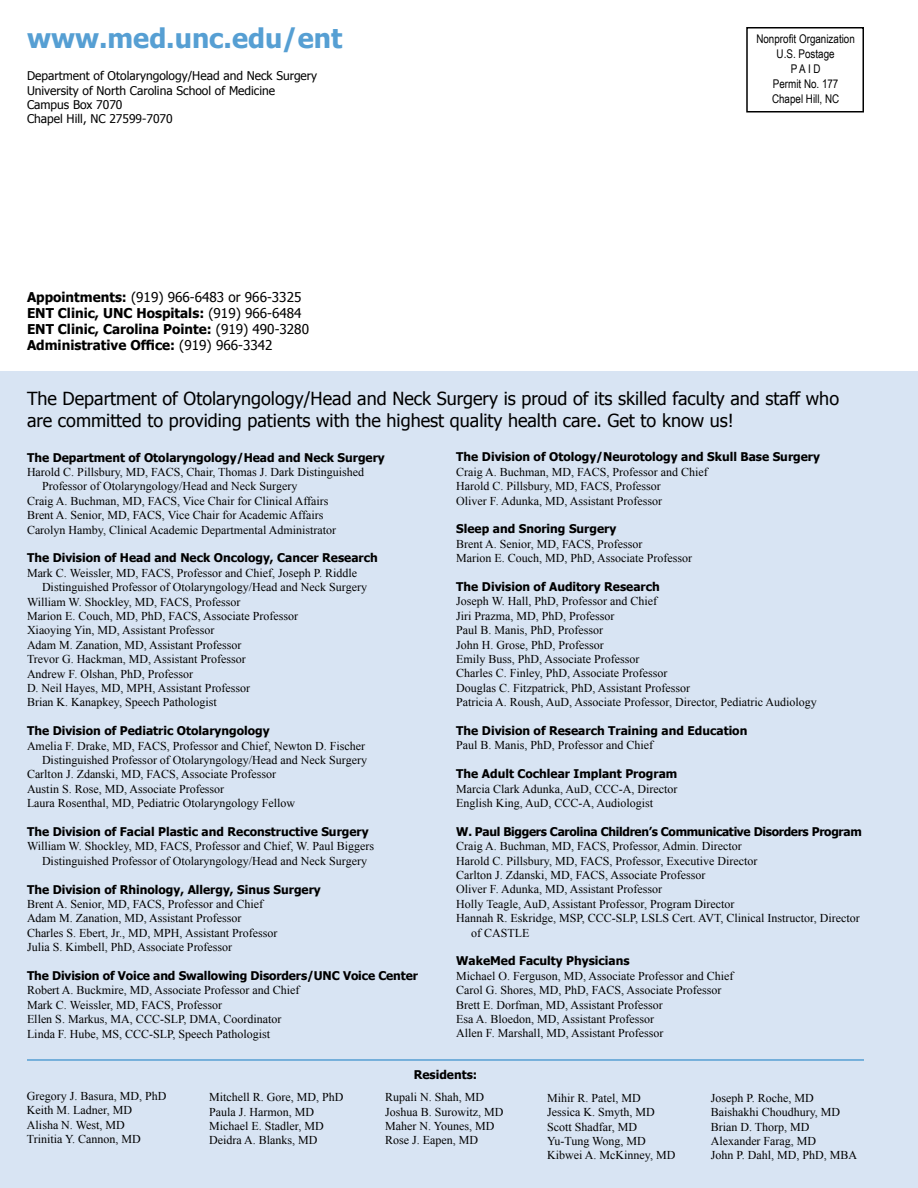
<style>
.page{position:relative;width:918px;height:1188px;background:#fff}
.page>*{position:absolute;margin:0;border:0;box-sizing:border-box;transform-origin:0 0}
.t1{font:700 27px "Tahoma";color:#569fd3}
.t2{font:18px/21.6px "Tahoma";color:#000}
.t3{font:700 13.5px/16.2px "Tahoma";color:#000}
.t4{font:12px/14.4px "Times New Roman";color:#000}
.t5{font:700 12px "Tahoma";color:#000}
.t6{font:12px/14.2px "Tahoma";color:#000}
.t7{font:12px/15px "Arial Narrow";color:#000;text-align:center}
.t8{font:700 12px "Tahoma";letter-spacing:-.025em;color:#000}
.s1{font-weight:400}
</style>
<div class="page">
<div style="left:0;top:371px;width:918px;height:817px;background:#d8e4f3"></div>
<div style="left:746px;top:27px;width:118px;height:85px;border:2px solid #000"></div>
<hr style="left:27px;top:1059px;width:837px;height:2px;background:#569fd3">
<h1 class="t1" style="left:27px;top:19px;width:317px">www.med.unc.edu/ent</h1>
<p class="t6" style="left:27px;top:68px;width:292px">Department of Otolaryngology/Head and Neck Surgery University of North Carolina School of Medicine Campus Box 7070<br>Chapel Hill, NC 27599-7070</p>
<p class="t3" style="left:27px;top:288px;width:284px">Appointments: <span class="s1">(919) 966-6483 or 966-3325<br></span>ENT Clinic, UNC Hospitals: <span class="s1">(919) 966-6484<br></span>ENT Clinic, Carolina Pointe: <span class="s1">(919) 490-3280<br></span>Administrative Office: <span class="s1">(919) 966-3342</span></p>
<p class="t7" style="left:756px;top:31px;width:100px">Nonprofit Organization<br>U.S. Postage<br>P A I D<br>Permit No. 177<br>Chapel Hill, NC</p>
<h2 class="t2" style="left:27px;top:387px;width:814px">The Department of Otolaryngology/Head and Neck Surgery is proud of its skilled faculty and staff who are committed to providing patients with the highest quality health care. Get to know us!</h2>
<p class="t5" style="left:27px;top:449px;width:359px">The Department of Otolaryngology/Head and Neck Surgery</p>
<p class="t4" style="left:27px;top:465px;width:339px">Harold C. Pillsbury, MD, FACS, Chair, Thomas J. Dark Distinguished</p>
<p class="t4" style="left:42px;top:479px;width:257px">Professor of Otolaryngology/Head and Neck Surgery</p>
<p class="t4" style="left:27px;top:493px;width:303px">Craig A. Buchman, MD, FACS, Vice Chair for Clinical Affairs</p>
<p class="t4" style="left:27px;top:508px;width:298px">Brent A. Senior, MD, FACS, Vice Chair for Academic Affairs</p>
<p class="t4" style="left:27px;top:522px;width:311px">Carolyn Hamby, Clinical Academic Departmental Administrator</p>
<p class="t5" style="left:27px;top:550px;width:352px">The Division of Head and Neck Oncology, Cancer Research</p>
<p class="t4" style="left:27px;top:565px;width:332px">Mark C. Weissler, MD, FACS, Professor and Chief, Joseph P. Riddle</p>
<p class="t4" style="left:42px;top:580px;width:327px">Distinguished Professor of Otolaryngology/Head and Neck Surgery</p>
<p class="t4" style="left:27px;top:594px;width:215px">William W. Shockley, MD, FACS, Professor</p>
<p class="t4" style="left:27px;top:609px;width:273px">Marion E. Couch, MD, PhD, FACS, Associate Professor</p>
<p class="t4" style="left:27px;top:623px;width:189px">Xiaoying Yin, MD, Assistant Professor</p>
<p class="t4" style="left:27px;top:637px;width:216px">Adam M. Zanation, MD, Assistant Professor</p>
<p class="t4" style="left:27px;top:652px;width:220px">Trevor G. Hackman, MD, Assistant Professor</p>
<p class="t4" style="left:27px;top:666px;width:168px">Andrew F. Olshan, PhD, Professor</p>
<p class="t4" style="left:27px;top:681px;width:225px">D. Neil Hayes, MD, MPH, Assistant Professor</p>
<p class="t4" style="left:27px;top:695px;width:191px">Brian K. Kanapkey, Speech Pathologist</p>
<p class="t5" style="left:27px;top:722px;width:244px">The Division of Pediatric Otolaryngology</p>
<p class="t4" style="left:27px;top:738px;width:340px">Amelia F. Drake, MD, FACS, Professor and Chief, Newton D. Fischer</p>
<p class="t4" style="left:42px;top:753px;width:327px">Distinguished Professor of Otolaryngology/Head and Neck Surgery</p>
<p class="t4" style="left:27px;top:767px;width:251px">Carlton J. Zdanski, MD, FACS, Associate Professor</p>
<p class="t4" style="left:27px;top:781px;width:199px">Austin S. Rose, MD, Associate Professor</p>
<p class="t4" style="left:27px;top:796px;width:270px">Laura Rosenthal, MD, Pediatric Otolaryngology Fellow</p>
<p class="t5" style="left:27px;top:823px;width:343px">The Division of Facial Plastic and Reconstructive Surgery</p>
<p class="t4" style="left:42px;top:839px;width:334px;text-indent:-15px">William W. Shockley, MD, FACS, Professor and Chief, W. Paul Biggers<br>Distinguished Professor of Otolaryngology/Head and Neck Surgery</p>
<p class="t5" style="left:27px;top:881px;width:295px">The Division of Rhinology, Allergy, Sinus Surgery</p>
<p class="t4" style="left:27px;top:897px;width:252px">Brent A. Senior, MD, FACS, Professor and Chief Adam M. Zanation, MD, Assistant Professor Charles S. Ebert, Jr., MD, MPH, Assistant Professor Julia S. Kimbell, PhD, Associate Professor</p>
<p class="t5" style="left:27px;top:967px;width:392px">The Division of Voice and Swallowing Disorders/UNC Voice Center</p>
<p class="t4" style="left:27px;top:983px;width:274px">Robert A. Buckmire, MD, Associate Professor and Chief Mark C. Weissler, MD, FACS, Professor<br>Ellen S. Markus, MA, CCC-SLP, DMA, Coordinator Linda F. Hube, MS, CCC-SLP, Speech Pathologist</p>
<p class="t5" style="left:456px;top:449px;width:365px">The Division of Otology/Neurotology and Skull Base Surgery</p>
<p class="t4" style="left:456px;top:464px;width:253px">Craig A. Buchman, MD, FACS, Professor and Chief<br>Harold C. Pillsbury, MD, FACS, Professor<br>Oliver F. Adunka, MD, Assistant Professor</p>
<p class="t5" style="left:456px;top:521px;width:162px">Sleep and Snoring Surgery</p>
<p class="t4" style="left:456px;top:536px;width:237px">Brent A. Senior, MD, FACS, Professor<br>Marion E. Couch, MD, PhD, Associate Professor</p>
<p class="t5" style="left:456px;top:578px;width:205px">The Division of Auditory Research</p>
<p class="t4" style="left:456px;top:594px;width:362px">Joseph W. Hall, PhD, Professor and Chief<br>Jiri Prazma, MD, PhD, Professor<br>Paul B. Manis, PhD, Professor<br>John H. Grose, PhD, Professor<br>Emily Buss, PhD, Associate Professor<br>Charles C. Finley, PhD, Associate Professor<br>Douglas C. Fitzpatrick, PhD, Assistant Professor<br>Patricia A. Roush, AuD, Associate Professor, Director, Pediatric Audiology</p>
<p class="t5" style="left:456px;top:722px;width:293px">The Division of Research Training and Education</p>
<p class="t4" style="left:456px;top:738px;width:198px">Paul B. Manis, PhD, Professor and Chief</p>
<p class="t5" style="left:456px;top:765px;width:223px">The Adult Cochlear Implant Program</p>
<p class="t4" style="left:456px;top:781px;width:223px">Marcia Clark Adunka, AuD, CCC-A, Director<br>English King, AuD, CCC-A, Audiologist</p>
<p class="t8" style="left:456px;top:823px;width:407px">W. Paul Biggers Carolina Children’s Communicative Disorders Program</p>
<p class="t4" style="left:456px;top:839px;width:287px">Craig A. Buchman, MD, FACS, Professor, Admin. Director</p>
<p class="t4" style="left:456px;top:853px;width:303px">Harold C. Pillsbury, MD, FACS, Professor, Executive Director</p>
<p class="t4" style="left:456px;top:868px;width:251px">Carlton J. Zdanski, MD, FACS, Associate Professor</p>
<p class="t4" style="left:456px;top:882px;width:207px">Oliver F. Adunka, MD, Assistant Professor</p>
<p class="t4" style="left:456px;top:896px;width:280px">Holly Teagle, AuD, Assistant Professor, Program Director</p>
<p class="t4" style="left:456px;top:911px;width:405px">Hannah R. Eskridge, MSP, CCC-SLP, LSLS Cert. AVT, Clinical Instructor, Director</p>
<p class="t4" style="left:471px;top:925px;width:60px">of CASTLE</p>
<p class="t5" style="left:456px;top:953px;width:175px">WakeMed Faculty Physicians</p>
<p class="t4" style="left:456px;top:968px;width:279px">Michael O. Ferguson, MD, Associate Professor and Chief Carol G. Shores, MD, PhD, FACS, Associate Professor Brett E. Dorfman, MD, Assistant Professor<br>Esa A. Bloedon, MD, Assistant Professor<br>Allen F. Marshall, MD, Assistant Professor</p>
<p class="t4" style="left:27px;top:1088px;width:141px">Gregory J. Basura, MD, PhD<br>Keith M. Ladner, MD<br>Alisha N. West, MD<br>Trinitia Y. Cannon, MD</p>
<p class="t4" style="left:209px;top:1090px;width:136px">Mitchell R. Gore, MD, PhD<br>Paula J. Harmon, MD<br>Michael E. Stadler, MD<br>Deidra A. Blanks, MD</p>
<p class="t5" style="left:414px;top:1066px;width:65px">Residents:</p>
<p class="t4" style="left:385px;top:1090px;width:120px">Rupali N. Shah, MD<br>Joshua B. Surowitz, MD<br>Maher N. Younes, MD<br>Rose J. Eapen, MD</p>
<p class="t4" style="left:547px;top:1090px;width:130px">Mihir R. Patel, MD<br>Jessica K. Smyth, MD<br>Scott Shadfar, MD<br>Yu-Tung Wong, MD<br>Kibwei A. McKinney, MD</p>
<p class="t4" style="left:711px;top:1090px;width:148px">Joseph P. Roche, MD<br>Baishakhi Choudhury, MD<br>Brian D. Thorp, MD<br>Alexander Farag, MD<br>John P. Dahl, MD, PhD, MBA</p>
</div>
